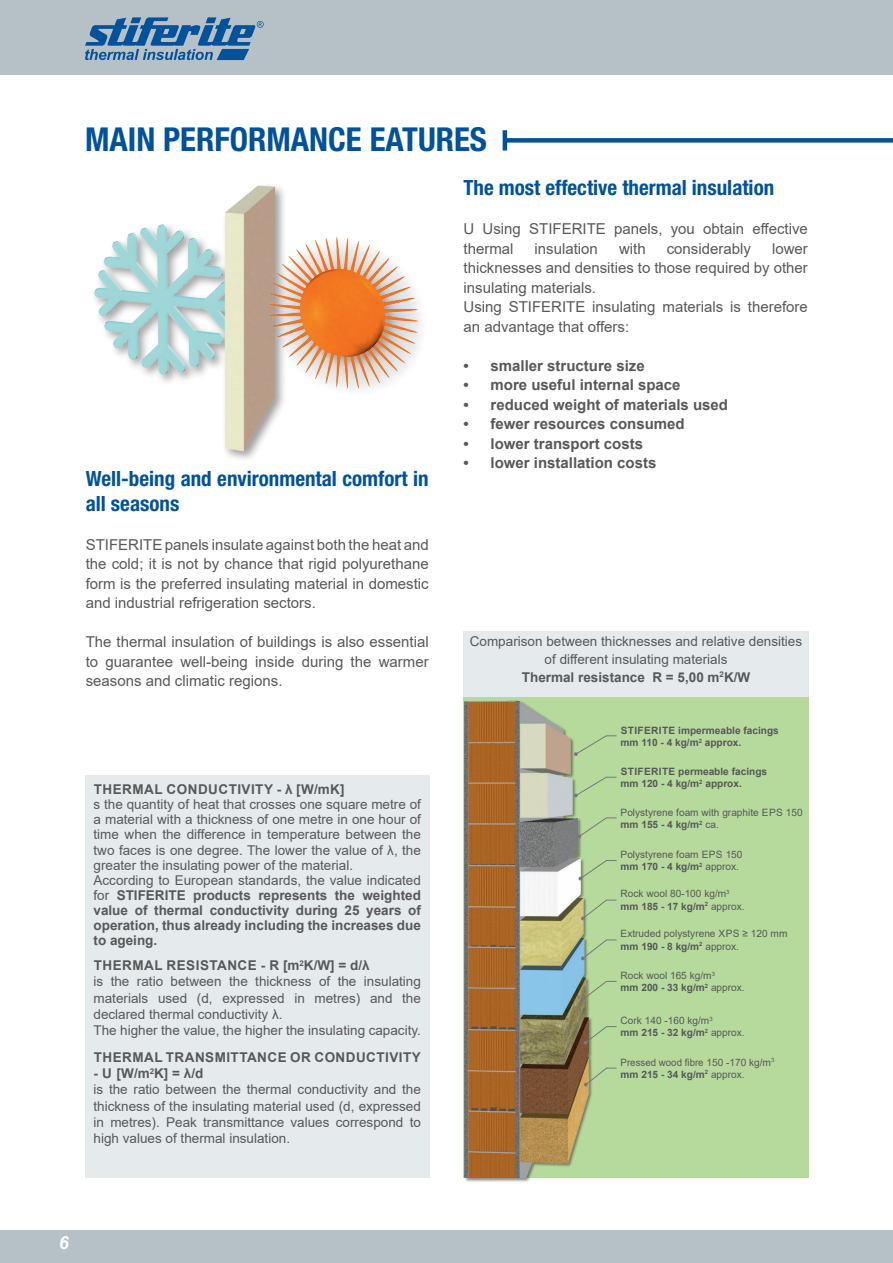
<style>
.page{position:relative;width:893px;height:1263px;background:#fff}
.page>*{position:absolute;margin:0;border:0;box-sizing:border-box;transform-origin:0 0}
.t1{font:700 condensed 33px "Helvetica Neue LT Pro";color:#01519b}
.t2{font:700 condensed 21px/25.2px "Helvetica Neue LT Pro";color:#01519b}
.t3{font:italic 700 18px "Arial";color:#fff}
.t4{font:15px/19.5px "Arial";color:#57585a}
.t5{font:700 15px "Arial";color:#57585a}
.t6{font:13.5px/15.1px "Arial";color:#57585a}
.t7{font:700 13.5px "Arial";letter-spacing:.035em;color:#57585a}
.t8{font:10.05px/12.1px "Arial";color:#57585a}
.t9{font:700 10.05px/12.1px "Arial";color:#57585a}
.t10{font:10.05px/12.1px "Arial";color:#57585a;scale:.96 1}
.s1{font-weight:700}
</style>
<div class="page">
<div style="left:0;top:0;width:893px;height:75px;background:#b6c1c7"></div>
<div style="left:0;top:1230px;width:893px;height:33px;background:#b6c1c7"></div>
<svg style="left:85px;top:17px;width:179px;height:43px"></svg>
<div style="left:463px;top:697px;width:346px;height:481px;background:#b6da9b"></div>
<div style="left:505px;top:138px;width:388px;height:5px;background:#01519b"></div>
<hr style="left:503px;top:130px;width:4px;height:20px;background:#01519b">
<div style="left:85px;top:775px;width:344px;height:403px;background:#e5eaec"></div>
<img style="left:464px;top:700px;width:128px;height:478px">
<svg style="left:574px;top:735px;width:43px;height:21px"></svg>
<svg style="left:574px;top:776px;width:43px;height:21px"></svg>
<svg style="left:577px;top:817px;width:40px;height:21px"></svg>
<svg style="left:578px;top:859px;width:39px;height:21px"></svg>
<svg style="left:581px;top:899px;width:36px;height:21px"></svg>
<svg style="left:581px;top:939px;width:36px;height:21px"></svg>
<svg style="left:582px;top:980px;width:35px;height:20px"></svg>
<svg style="left:584px;top:1026px;width:33px;height:18px"></svg>
<svg style="left:584px;top:1067px;width:33px;height:19px"></svg>
<img style="left:94px;top:185px;width:328px;height:270px">
<div style="left:463px;top:631px;width:346px;height:66px;background:#e5eaec"></div>
<h1 class="t1" style="left:85px;top:119px;width:404px">MAIN PERFORMANCE EATURES</h1>
<h2 class="t2" style="left:86px;top:465px;width:345px">Well-being and environmental comfort in all seasons</h2>
<p class="t4" style="left:86px;top:535px;width:344px;text-align:justify">STIFERITE panels insulate against both the heat and the cold; it is not by chance that rigid polyurethane form is the preferred insulating material in domestic and industrial refrigeration sectors.</p>
<p class="t4" style="left:86px;top:632px;width:344px;text-align:justify">The thermal insulation of buildings is also essential to guarantee well-being inside during the warmer seasons and climatic regions.</p>
<p class="t7" style="left:94px;top:779px;width:252px">THERMAL CONDUCTIVITY - λ [W/mK]</p>
<p class="t6" style="left:94px;top:796px;width:329px">s the quantity of heat that crosses one square metre of a material with a thickness of one metre in one hour of time when the difference in temperature between the two faces is one degree. The lower the value of λ, the greater the insulating power of the material.<br>According to European standards, the value indicated for <span class="s1">STIFERITE products represents the weighted value of thermal conductivity during 25 years of operation, thus already including the increases due to ageing.</span></p>
<p class="t6" style="left:94px;top:957px;width:329px;line-height:16.2px"><span class="s1">THERMAL RESISTANCE - R [m</span><sup>2</sup><span class="s1">K/W] = d/λ<br></span>is the ratio between the thickness of the insulating materials used (d, expressed in metres) and the declared thermal conductivity λ.<br>The higher the value, the higher the insulating capacity.</p>
<p class="t7" style="left:94px;top:1048px;width:329px">THERMAL TRANSMITTANCE OR CONDUCTIVITY</p>
<p class="t6" style="left:94px;top:1065px;width:329px;line-height:16.2px"><span class="s1">- U [W/m</span><sup>2</sup><span class="s1">K] = λ/d<br></span>is the ratio between the thermal conductivity and the thickness of the insulating material used (d, expressed in metres). Peak transmittance values correspond to high values of thermal insulation.</p>
<h2 class="t2" style="left:463px;top:175px;width:312px">The most effective thermal insulation</h2>
<p class="t4" style="left:463px;top:219px;width:346px">U Using STIFERITE panels, you obtain effective thermal</p>
<p class="t4" style="left:463px;top:239px;width:346px;text-indent:309px">lower thicknesses and densities to those required by other insulating materials.<br>Using STIFERITE insulating materials is therefore an advantage that offers:</p>
<p class="t5" style="left:463px;top:355px;width:183px">• smaller structure size</p>
<p class="t5" style="left:463px;top:374px;width:219px">• more useful internal space</p>
<p class="t5" style="left:463px;top:394px;width:266px">• reduced weight of materials used</p>
<p class="t5" style="left:463px;top:413px;width:223px">• fewer resources consumed</p>
<p class="t5" style="left:463px;top:433px;width:181px">• lower transport costs</p>
<p class="t5" style="left:463px;top:452px;width:194px">• lower installation costs</p>
<p class="t4" style="left:535px;top:239px;width:65px">insulation</p>
<p class="t4" style="left:619px;top:239px;width:28px">with</p>
<p class="t4" style="left:667px;top:239px;width:86px">considerably</p>
<p class="t6" style="left:470px;top:632px;width:334px;line-height:18px;text-align:center">Comparison between thicknesses and relative densities of different insulating materials<br><span class="s1">Thermal resistance R = 5,00 m</span><sup>2</sup><span class="s1">K/W</span></p>
<p class="t9" style="left:621px;top:725px;width:160px">STIFERITE impermeable facings mm 110 - 4 kg/m<sup>2</sup> approx.</p>
<p class="t9" style="left:621px;top:765px;width:148px">STIFERITE permeable facings mm 120 - 4 kg/m<sup>2</sup> approx.</p>
<p class="t8" style="left:621px;top:806px;width:184px">Polystyrene foam with graphite EPS 150 <span class="s1">mm 155 - 4 kg/m</span><sup>2</sup> ca.</p>
<p class="t8" style="left:621px;top:848px;width:123px">Polystyrene foam EPS 150 <span class="s1">mm 170 - 4 kg/m</span><sup>2</sup> approx.</p>
<p class="t8" style="left:621px;top:888px;width:126px">Rock wool 80-100 kg/m<sup>3 </sup><span class="s1">mm 185 - 17 kg/m</span><sup>2</sup> approx.</p>
<p class="t8" style="left:621px;top:928px;width:168px">Extruded polystyrene XPS ≥ 120 mm <span class="s1">mm 190 - 8 kg/m</span><sup>2</sup> approx.</p>
<p class="t8" style="left:621px;top:969px;width:126px">Rock wool 165 kg/m<sup>3<br></sup><span class="s1">mm 200 - 33 kg/m</span><sup>2</sup> approx.</p>
<p class="t8" style="left:621px;top:1014px;width:126px">Cork 140 -160 kg/m<sup>3<br></sup><span class="s1">mm 215 - 32 kg/m</span><sup>2</sup> approx.</p>
<p class="t10" style="left:621px;top:1056px;width:162px">Pressed wood fibre 150 -170 kg/m<sup>3 </sup><span class="s1">mm 215 - 34 kg/m</span><sup>2</sup> approx.</p>
<h3 class="t3" style="left:59px;top:1230px;width:12px">6</h3>
</div>
